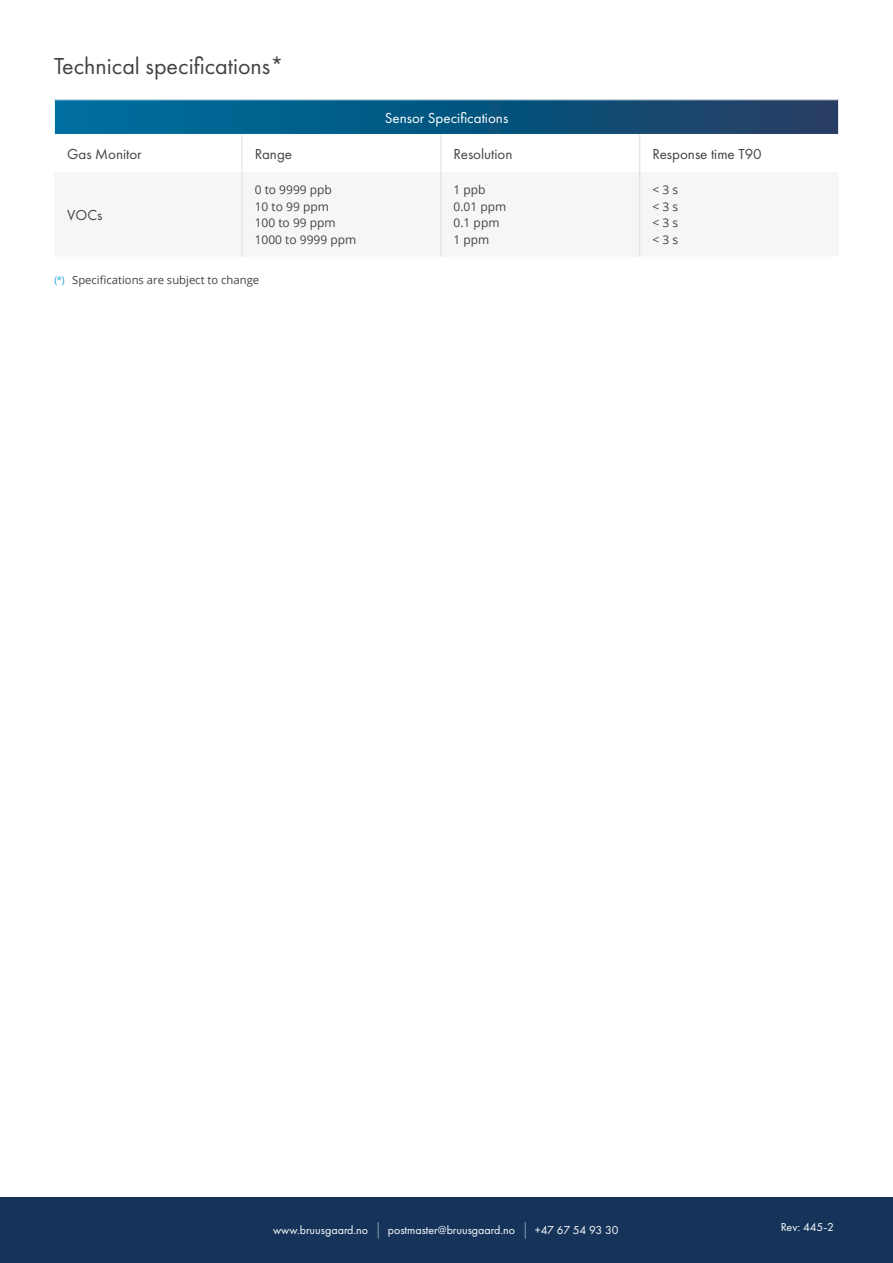
<style>
.page{position:relative;width:893px;height:1263px;background:#fff}
.page>*{position:absolute;margin:0;border:0;box-sizing:border-box;transform-origin:0 0}
.t1{font:24px "Futura PT";color:#434343}
.t2{font:15px "Futura PT";color:#434343}
.t3{font:15px "Futura PT";color:#fff}
.t4{font:12px/16.5px "Open Sans";color:#434343}
.t5{font:12px "Futura PT";color:#fff}
.t6{font:11.25px "Open Sans";color:#434343}
.s1{font-family:"Myriad Pro";color:#169fdb}
</style>
<div class="page">
<div style="left:0;top:1198px;width:893px;height:65px;background:#16345a"></div>
<svg style="left:378px;top:1222px;width:1px;height:17px"></svg>
<svg style="left:525px;top:1222px;width:1px;height:17px"></svg>
<div style="left:54px;top:100px;width:785px;height:34px;background:linear-gradient(to right,#0070a0,#203d62)"></div>
<hr style="left:54px;top:100px;width:1px;height:34px;background:#fff">
<hr style="left:838px;top:100px;width:1px;height:34px;background:#fff">
<hr style="left:242px;top:135px;width:1px;height:37px;background:#dddedd">
<hr style="left:440px;top:135px;width:1px;height:37px;background:#dddedd">
<hr style="left:639px;top:135px;width:1px;height:37px;background:#dddedd">
<hr style="left:440px;top:172px;width:1px;height:85px;background:#dddedd">
<hr style="left:639px;top:172px;width:1px;height:85px;background:#dddedd">
<hr style="left:242px;top:172px;width:1px;height:85px;background:#dddedd">
<h1 class="t1" style="left:54px;top:52px;width:231px">Technical specifications*</h1>
<p class="t3" style="left:385px;top:109px;width:125px">Sensor Specifications</p>
<p class="t2" style="left:67px;top:145px;width:76px">Gas Monitor</p>
<p class="t2" style="left:255px;top:145px;width:39px">Range</p>
<p class="t2" style="left:454px;top:145px;width:60px">Resolution</p>
<p class="t2" style="left:652px;top:145px;width:111px">Response time T90</p>
<p class="t2" style="left:67px;top:206px;width:37px">VOCs</p>
<p class="t4" style="left:255px;top:181px;width:103px">0 to 9999 ppb<br>10 to 99 ppm<br>100 to 99 ppm<br>1000 to 9999 ppm</p>
<p class="t4" style="left:454px;top:181px;width:54px">1 ppb<br>0.01 ppm<br>0.1 ppm<br>1 ppm</p>
<p class="t4" style="left:652px;top:181px;width:27px;text-align:justify">&lt; 3 s &lt; 3 s &lt; 3 s &lt; 3 s</p>
<p class="t6" style="left:54px;top:272px;width:207px"><span class="s1">(*)</span> Specifications are subject to change</p>
<p class="t5" style="left:273px;top:1223px;width:97px">www.bruusgaard.no</p>
<p class="t5" style="left:388px;top:1223px;width:129px">postmaster@bruusgaard.no</p>
<p class="t5" style="left:535px;top:1223px;width:85px">+47 67 54 93 30</p>
<p class="t5" style="left:781px;top:1219px;width:55px">Rev: 445-2</p>
</div>
